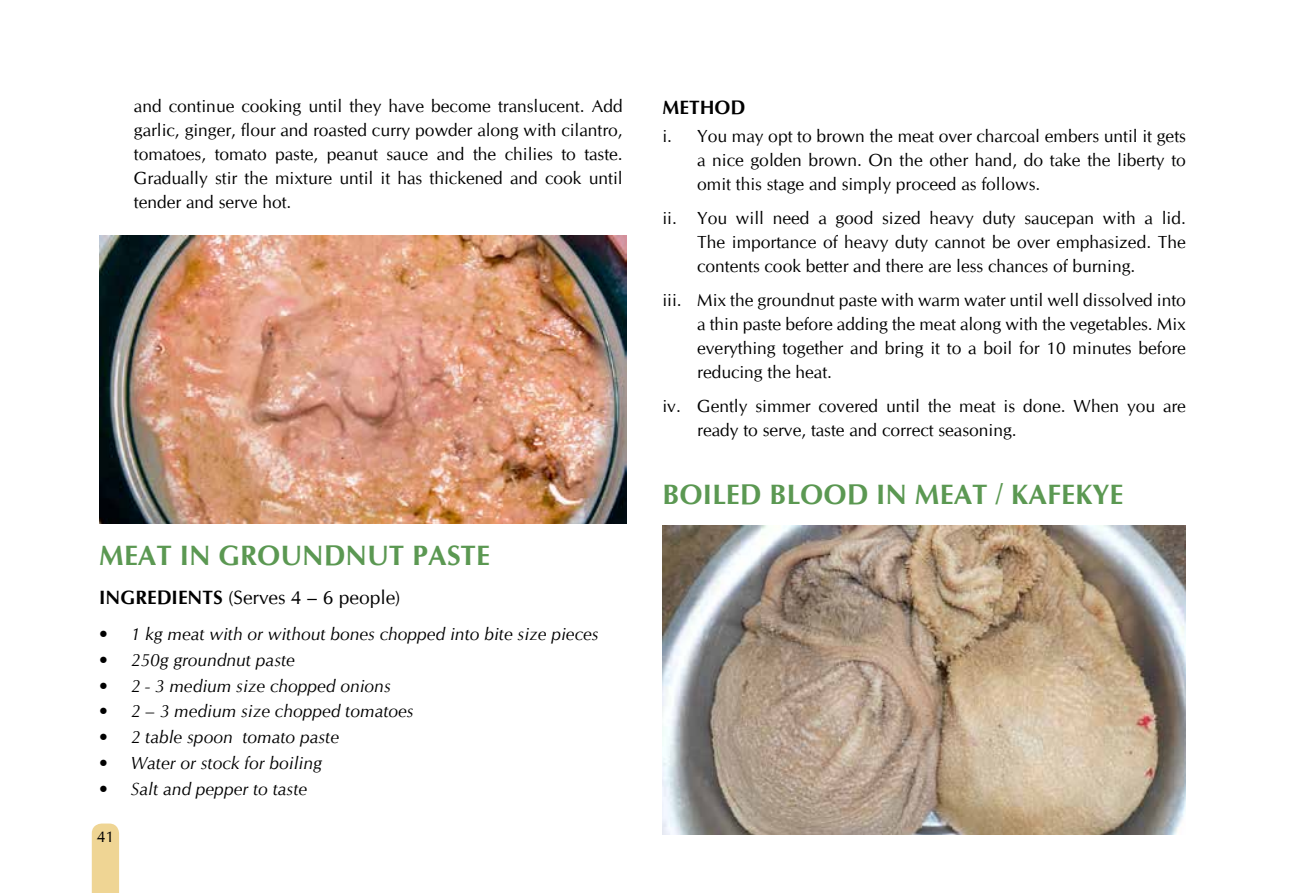
<style>
.page{position:relative;width:1315px;height:893px;background:#fff}
.page>*{position:absolute;margin:0;border:0;box-sizing:border-box;transform-origin:0 0}
.t1{font:700 28px "CG Omega";color:#5b9852}
.t2{font:19.25px "CG Omega";color:#000}
.t3{font:700 19.25px "CG Omega";color:#000}
.t4{font:17.5px/24px "CG Omega";color:#000;text-align:justify}
.t5{font:italic 17.5px "CG Omega";color:#000}
.t6{font:15.75px "CG Omega";color:#000}
.s1{font-weight:700}
</style>
<div class="page">
<img style="left:99px;top:236px;width:527px;height:287px">
<img style="left:662px;top:525px;width:524px;height:310px">
<div style="left:92px;top:823px;width:27px;height:70px;background:#efd594"></div>
<p class="t4" style="left:134px;top:94px;width:490px">and continue cooking until they have become translucent. Add garlic, ginger, flour and roasted curry powder along with cilantro, tomatoes, tomato paste, peanut sauce and the chilies to taste.<br>Gradually stir the mixture until it has thickened and cook until tender and serve hot.</p>
<h1 class="t1" style="left:99px;top:538px;width:392px">MEAT IN GROUNDNUT PASTE</h1>
<p class="t2" style="left:99px;top:586px;width:303px"><span class="s1">INGREDIENTS</span> (Serves 4 – 6 people)</p>
<p class="t5" style="left:99px;top:623px;width:501px">• 1 kg meat with or without bones chopped into bite size pieces</p>
<p class="t5" style="left:99px;top:649px;width:197px">• 250g groundnut paste</p>
<p class="t5" style="left:99px;top:675px;width:293px">• 2 - 3 medium size chopped onions</p>
<p class="t5" style="left:99px;top:701px;width:316px">• 2 – 3 medium size chopped tomatoes</p>
<p class="t5" style="left:99px;top:727px;width:241px">• 2 table spoon tomato paste</p>
<p class="t5" style="left:99px;top:753px;width:224px">• Water or stock for boiling</p>
<p class="t5" style="left:99px;top:779px;width:209px">• Salt and pepper to taste</p>
<p class="t6" style="left:97px;top:827px;width:19px">41</p>
<p class="t3" style="left:662px;top:95px;width:85px">METHOD</p>
<p class="t4" style="left:697px;top:125px;width:490px;text-indent:-35px">i. You may opt to brown the meat over charcoal embers until it gets a nice golden brown. On the other hand, do take the liberty to omit this stage and simply proceed as follows.</p>
<p class="t4" style="left:697px;top:207px;width:490px;text-indent:-35px">ii. You will need a good sized heavy duty saucepan with a lid.<br>The importance of heavy duty cannot be over emphasized. The contents cook better and there are less chances of burning.</p>
<p class="t4" style="left:697px;top:288px;width:490px;text-indent:-35px">iii. Mix the groundnut paste with warm water until well dissolved into a thin paste before adding the meat along with the vegetables. Mix everything together and bring it to a boil for 10 minutes before reducing the heat.</p>
<p class="t4" style="left:697px;top:394px;width:490px;text-indent:-35px">iv. Gently simmer covered until the meat is done. When you are ready to serve, taste and correct seasoning.</p>
<h1 class="t1" style="left:662px;top:476px;width:462px">BOILED BLOOD IN MEAT / KAFEKYE</h1>
</div>
